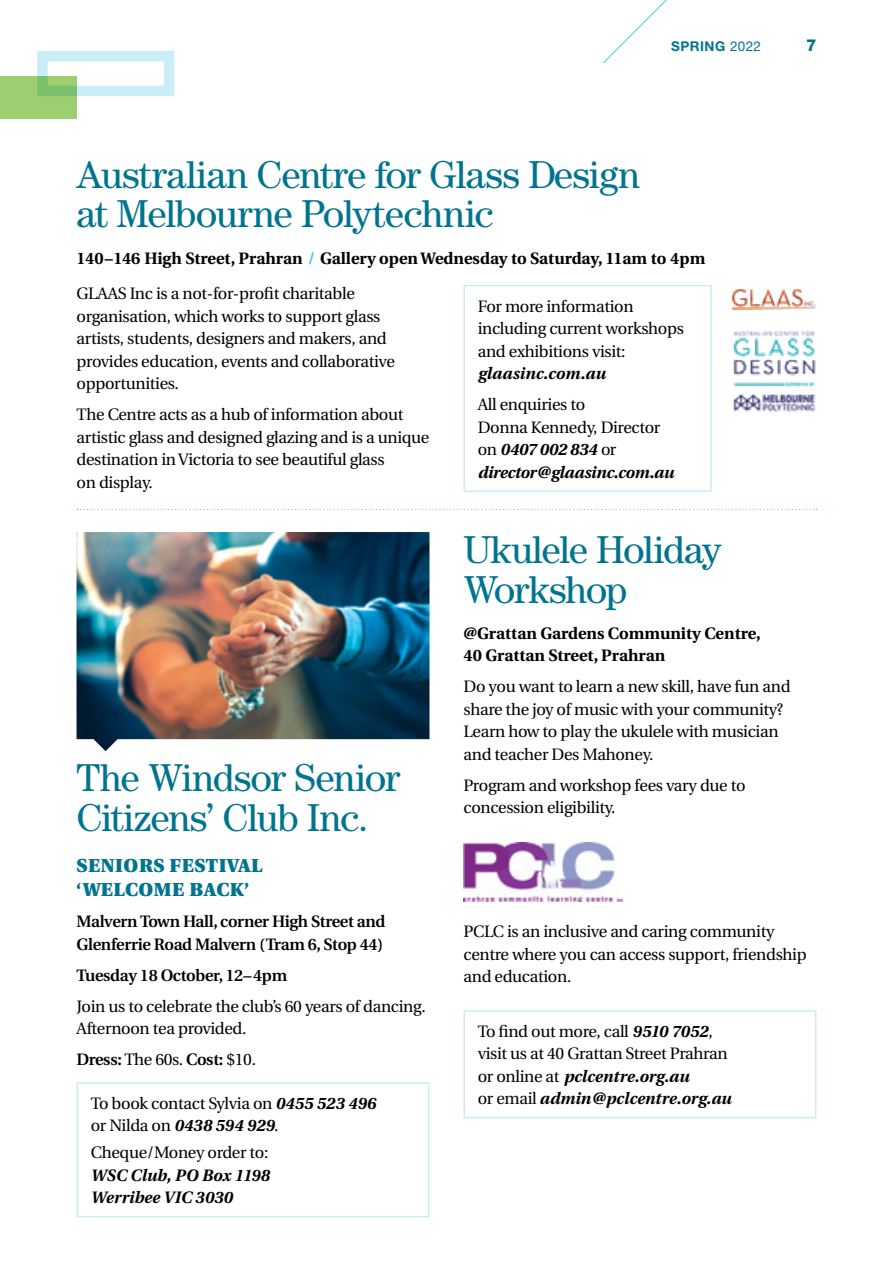
<style>
.page{position:relative;width:893px;height:1263px;background:#fff}
.page>*{position:absolute;margin:0;border:0;box-sizing:border-box;transform-origin:0 0}
.t1{font:39px/40.5px "Century";letter-spacing:-.025em;color:#00748f}
.t2{font:900 18.75px/24px "Utopia";letter-spacing:.03em;color:#00748f}
.t3{font:16.5px/22.5px "Utopia";letter-spacing:-.02em;color:#000}
.t4{font:700 16.5px/22.5px "Utopia";color:#000}
.t5{font:600 16.5px/22.5px "Utopia";letter-spacing:-.02em;color:#000}
.t6{font:italic 700 16.5px/22.5px "Utopia";letter-spacing:.005em;color:#000}
.t7{font:800 16.5px "Helvetica Neue LT Pro";color:#00748f}
.t8{font:700 13.5px "Helvetica Neue LT Std";letter-spacing:.04em;color:#00748f}
.s1{font-weight:400}
.s2{color:#4ac7e9}
.s3{font-weight:700;font-style:italic}
.s4{font-weight:400;font-style:normal}
</style>
<div class="page">
<svg style="left:603px;top:0;width:64px;height:64px"></svg>
<svg style="left:0;top:77px;width:77px;height:42px;background:#97cb6f"></svg>
<div style="left:463px;top:285px;width:249px;height:207px;border:2px solid #cdecf7"></div>
<div style="left:463px;top:1010px;width:353px;height:108px;border:2px solid #cdecf7"></div>
<div style="left:77px;top:1082px;width:352px;height:135px;border:2px solid #cdecf7"></div>
<svg style="left:77px;top:509px;width:740px;height:1px"></svg>
<img style="left:733px;top:330px;width:83px;height:82px">
<img style="left:732px;top:289px;width:84px;height:21px">
<img style="left:77px;top:532px;width:352px;height:219px">
<img style="left:463px;top:842px;width:159px;height:59px">
<p class="t8" style="left:671px;top:38px;width:92px">SPRING <span class="s1">2022</span></p>
<h1 class="t1" style="left:77px;top:154px;width:565px;line-height:39px">Australian Centre for Glass Design at Melbourne Polytechnic</h1>
<p class="t4" style="left:77px;top:241px;width:630px;line-height:35.2px">140–146 High Street, Prahran <span class="s2">/</span> Gallery open Wednesday to Saturday, 11am to 4pm<br><span class="s1">GLAAS Inc is a not-for-profit charitable</span></p>
<p class="t3" style="left:77px;top:305px;width:320px">organisation, which works to support glass artists, students, designers and makers, and provides education, events and collaborative opportunities.</p>
<p class="t3" style="left:77px;top:404px;width:354px">The Centre acts as a hub of information about artistic glass and designed glazing and is a unique destination in Victoria to see beautiful glass<br>on display.</p>
<p class="t3" style="left:478px;top:295px;width:208px">For more information including current workshops and exhibitions visit:</p>
<p class="t6" style="left:478px;top:362px;width:129px">glaasinc.com.au</p>
<p class="t3" style="left:478px;top:394px;width:198px">All enquiries to<br>Donna Kennedy, Director on <span class="s3">0407 002 834</span> or <span class="s3">director@glaasinc.com.au</span></p>
<p class="t7" style="left:806px;top:35px;width:12px">7</p>
<h1 class="t1" style="left:77px;top:756px;width:325px">The Windsor Senior<br>Citizens’ Club Inc.</h1>
<p class="t2" style="left:77px;top:854px;width:187px">SENIORS FESTIVAL ‘WELCOME BACK’</p>
<p class="t5" style="left:77px;top:910px;width:310px">Malvern Town Hall, corner High Street and<br>Glenferrie Road Malvern (Tram 6, Stop 44)</p>
<p class="t5" style="left:77px;top:964px;width:212px">Tuesday 18 October, 12–4pm</p>
<p class="t3" style="left:77px;top:995px;width:351px">Join us to celebrate the club’s 60 years of dancing.<br>Afternoon tea provided.</p>
<p class="t5" style="left:77px;top:1048px;width:181px">Dress: <span class="s1">The 60s.</span> Cost: <span class="s1">$10.</span></p>
<h1 class="t1" style="left:463px;top:529px;width:260px">Ukulele Holiday<br>Workshop</h1>
<p class="t4" style="left:463px;top:622px;width:299px">@Grattan Gardens Community Centre,<br>40 Grattan Street, Prahran</p>
<p class="t3" style="left:463px;top:675px;width:329px">Do you want to learn a new skill, have fun and share the joy of music with your community?<br>Learn how to play the ukulele with musician and teacher Des Mahoney.</p>
<p class="t3" style="left:463px;top:774px;width:284px">Program and workshop fees vary due to concession eligibility.</p>
<p class="t3" style="left:463px;top:920px;width:345px">PCLC is an inclusive and caring community centre where you can access support, friendship and education.</p>
<p class="t3" style="left:478px;top:1020px;width:251px">To find out more, call <span class="s3">9510 7052</span>, visit us at 40 Grattan Street Prahran or online at <span class="s3">pclcentre.org.au</span></p>
<p class="t3" style="left:91px;top:1092px;width:286px">To book contact Sylvia on <span class="s3">0455 523 496</span></p>
<p class="t6" style="left:478px;top:1087px;width:255px"><span class="s4">or email</span> admin@pclcentre.org.au</p>
<p class="t3" style="left:91px;top:1113px;width:189px;line-height:26.7px">or Nilda on <span class="s3">0438 594 929</span>.<br>Cheque/Money order to:</p>
<p class="t6" style="left:91px;top:1164px;width:180px">WSC Club, PO Box 1198<br>Werribee VIC 3030</p>
</div>
